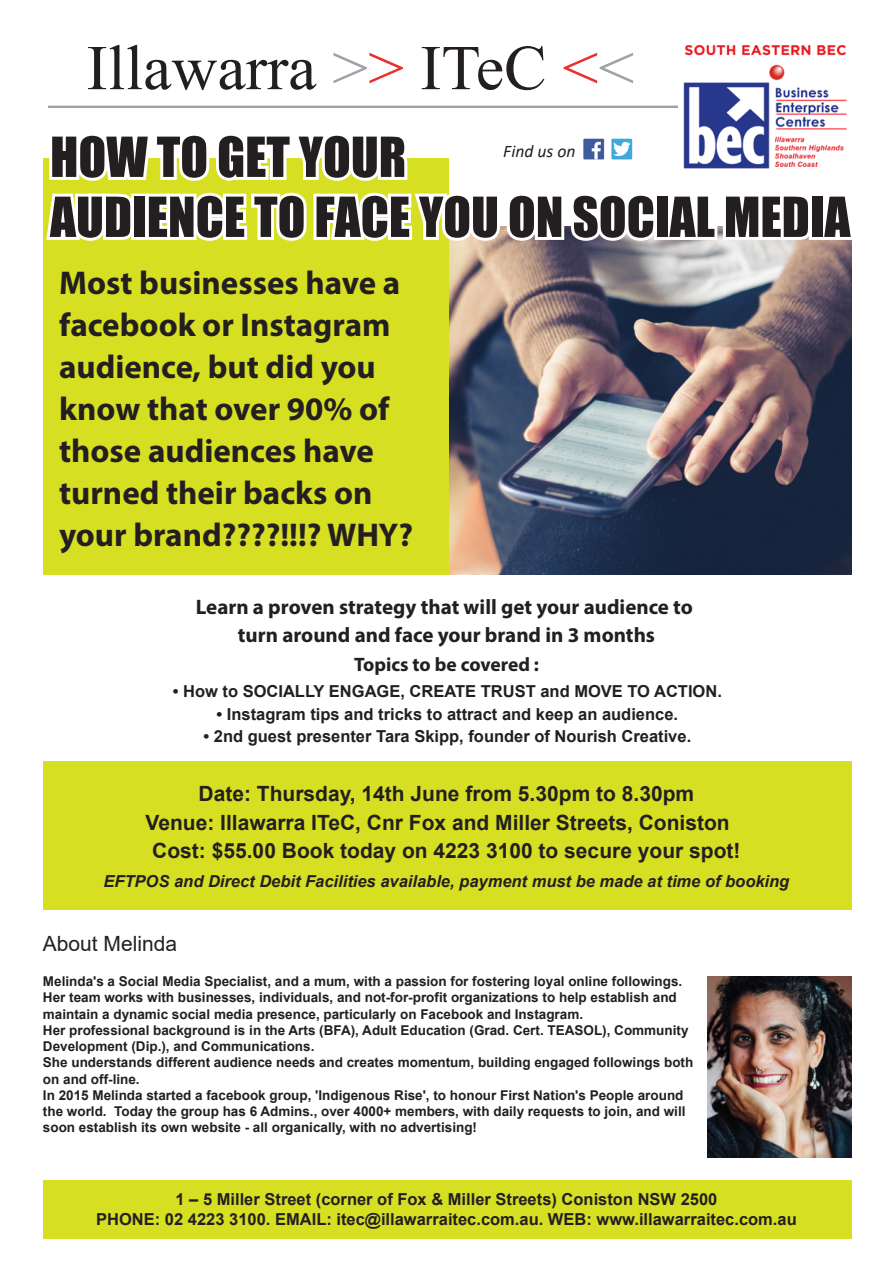
<style>
.page{position:relative;width:893px;height:1263px;background:#fff}
.page>*{position:absolute;margin:0;border:0;box-sizing:border-box;transform-origin:0 0}
.t1{font:63.75px "Times New Roman";color:#231f20}
.t2{font:51px "Impact";color:#231f20}
.t3{font:700 33px/42px "Myriad Pro";color:#231f20}
.t4{font:700 21px/28.5px "Arial";color:#231f20;text-align:center}
.t5{font:700 21px/28.5px "Myriad Pro";color:#231f20;text-align:center}
.t6{font:21px "Arial";color:#231f20}
.t7{font:700 19.5px "Myriad Pro";color:#231f20}
.t8{font:italic 17.7px "Calibri";color:#231f20}
.t9{font:700 16.5px/19.8px "Arial";color:#231f20;text-align:center}
.t10{font:italic 700 16.5px "Arial";color:#231f20}
.t11{font:700 13.5px/16.2px "Arial";color:#231f20}
.s1{color:#9fa2a9}
.s2{color:#ec2f2f}
</style>
<div class="page">
<img style="left:448px;top:271px;width:404px;height:303px">
<div style="left:43px;top:158px;width:405px;height:416px;background:#d7df23"></div>
<div style="left:43px;top:762px;width:809px;height:148px;background:#d7df23"></div>
<svg style="left:46px;top:105px;width:806px;height:166px"></svg>
<div style="left:43px;top:1180px;width:809px;height:59px;background:#d7df23"></div>
<hr style="left:48px;top:106px;width:634px;height:2px;background:#9fa2a9">
<img style="left:707px;top:977px;width:145px;height:181px">
<img style="left:678px;top:45px;width:174px;height:135px">
<h1 class="t1" style="left:86px;top:23px;width:549px">Illawarra <span class="s1">&gt;</span><span class="s2">&gt;</span> ITeC <span class="s2">&lt;</span><span class="s1">&lt;</span></h1>
<h2 class="t2" style="left:50px;top:117px;width:358px">HOW TO GET YOUR</h2>
<h3 class="t8" style="left:503px;top:139px;width:74px">Find us on</h3>
<h2 class="t2" style="left:50px;top:177px;width:802px">AUDIENCE TO FACE YOU ON SOCIAL MEDIA</h2>
<h3 class="t3" style="left:59px;top:261px;width:356px">Most businesses have a facebook or Instagram audience, but did you know that over 90% of those audiences have turned their backs on your brand????!!!? WHY?</h3>
<h3 class="t5" style="left:196px;top:592px;width:499px">Learn a proven strategy that will get your audience to turn around and face your brand in 3 months</h3>
<h3 class="t7" style="left:354px;top:652px;width:186px">Topics to be covered :</h3>
<p class="t9" style="left:173px;top:682px;width:551px">• How to SOCIALLY ENGAGE, CREATE TRUST and MOVE TO ACTION.</p>
<p class="t9" style="left:217px;top:704px;width:463px">• Instagram tips and tricks to attract and keep an audience.</p>
<p class="t9" style="left:203px;top:727px;width:489px">• 2nd guest presenter Tara Skipp, founder of Nourish Creative.</p>
<h3 class="t4" style="left:145px;top:780px;width:596px">Date: Thursday, 14th June from 5.30pm to 8.30pm<br>Venue: Illawarra ITeC, Cnr Fox and Miller Streets, Coniston<br>Cost: $55.00 Book today on 4223 3100 to secure your spot!</h3>
<p class="t10" style="left:103px;top:870px;width:687px">EFTPOS and Direct Debit Facilities available, payment must be made at time of booking</p>
<h3 class="t6" style="left:43px;top:929px;width:136px">About Melinda</h3>
<p class="t11" style="left:43px;top:973px;width:652px">Melinda's a Social Media Specialist, and a mum, with a passion for fostering loyal online followings.<br>Her team works with businesses, individuals, and not-for-profit organizations to help establish and maintain a dynamic social media presence, particularly on Facebook and Instagram.<br>Her professional background is in the Arts (BFA), Adult Education (Grad. Cert. TEASOL), Community Development (Dip.), and Communications.<br>She understands different audience needs and creates momentum, building engaged followings both on and off-line.<br>In 2015 Melinda started a facebook group, 'Indigenous Rise', to honour First Nation's People around the world. Today the group has 6 Admins., over 4000+ members, with daily requests to join, and will soon establish its own website - all organically, with no advertising!</p>
<p class="t9" style="left:96px;top:1190px;width:702px">1 – 5 Miller Street (corner of Fox &amp; Miller Streets) Coniston NSW 2500<br>PHONE: 02 4223 3100. EMAIL: itec@illawarraitec.com.au. WEB: www.illawarraitec.com.au</p>
</div>
